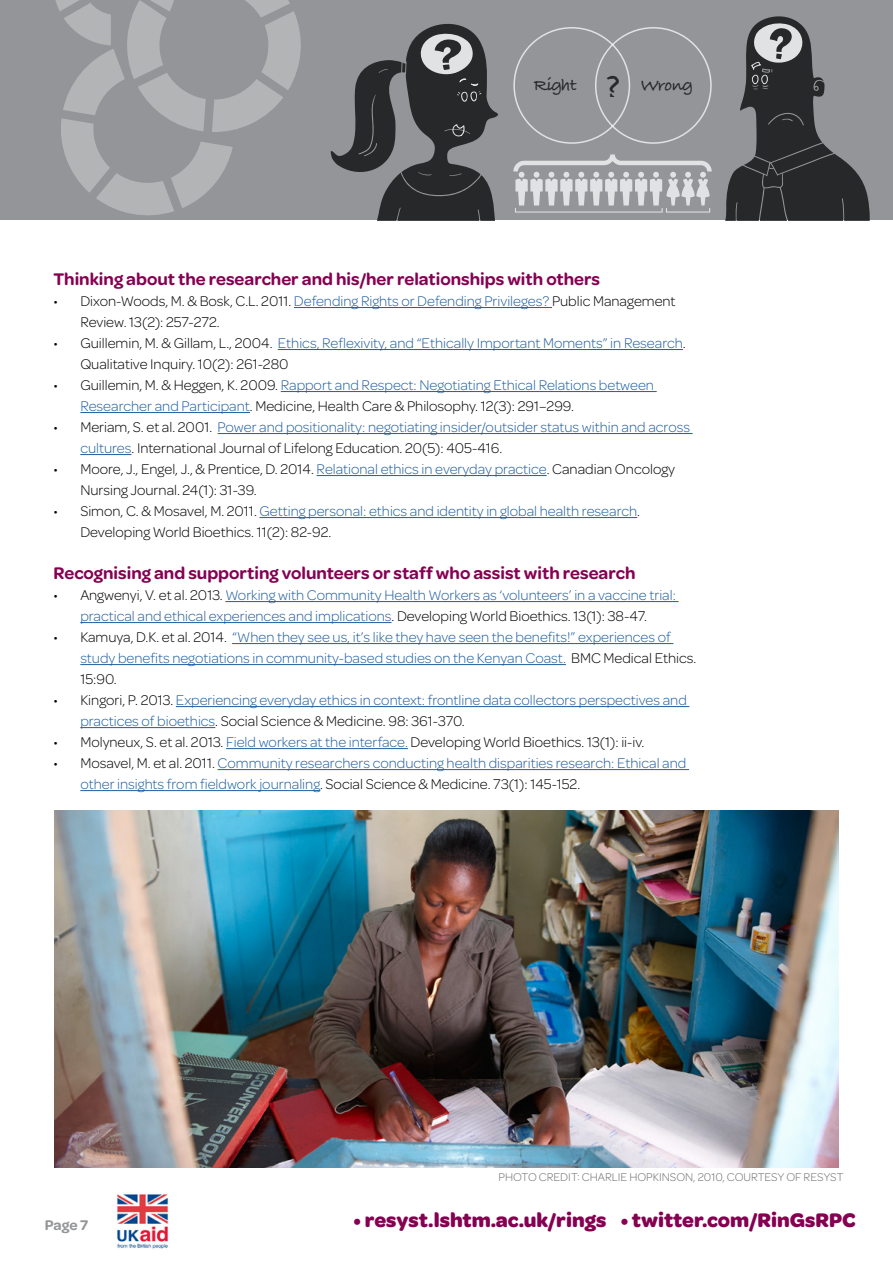
<style>
.page{position:relative;width:893px;height:1263px;background:#fff}
.page>*{position:absolute;margin:0;border:0;box-sizing:border-box;transform-origin:0 0}
.t1{font:700 21px "Omnes";color:#860052}
.t2{font:600 18px "Omnes";color:#860052}
.t3{font:700 18px "Bradley Hand ITCTT";letter-spacing:-.02em;color:#000}
.t4{font:300 15px/21px "Omnes";color:#215e9e}
.t5{font:300 15px/21px "Omnes";color:#000}
.t6{font:600 15px "Omnes";color:#939598}
.t7{font:300 12px "Omnes";color:#6d6e71}
.s1{font-size:38.85px}
.s2{color:#215e9e}
.s3{color:#000}
</style>
<div class="page">
<div style="left:0;top:0;width:893px;height:220px;background:#939598"></div>
<svg style="left:55px;top:0;width:246px;height:216px"></svg>
<img style="left:117px;top:1194px;width:52px;height:55px">
<svg style="left:330px;top:23px;width:168px;height:197px"></svg>
<svg style="left:725px;top:16px;width:145px;height:204px"></svg>
<svg style="left:513px;top:154px;width:199px;height:59px"></svg>
<div style="left:513px;top:27px;width:117px;height:117px;border:2px solid #fff;border-radius:50%"></div>
<div style="left:595px;top:27px;width:117px;height:117px;border:2px solid #fff;border-radius:50%"></div>
<hr style="left:294px;top:307px;width:258px;height:1px;background:#215e9e">
<hr style="left:278px;top:349px;width:405px;height:1px;background:#215e9e">
<hr style="left:281px;top:391px;width:376px;height:1px;background:#215e9e">
<hr style="left:80px;top:412px;width:170px;height:1px;background:#215e9e">
<hr style="left:218px;top:433px;width:475px;height:1px;background:#215e9e">
<hr style="left:80px;top:454px;width:51px;height:1px;background:#215e9e">
<hr style="left:317px;top:475px;width:230px;height:1px;background:#215e9e">
<hr style="left:260px;top:517px;width:377px;height:1px;background:#215e9e">
<hr style="left:225px;top:601px;width:454px;height:1px;background:#215e9e">
<hr style="left:80px;top:622px;width:312px;height:1px;background:#215e9e">
<hr style="left:232px;top:643px;width:441px;height:1px;background:#215e9e">
<hr style="left:80px;top:664px;width:486px;height:1px;background:#215e9e">
<hr style="left:176px;top:706px;width:513px;height:1px;background:#215e9e">
<hr style="left:80px;top:727px;width:135px;height:1px;background:#215e9e">
<hr style="left:226px;top:748px;width:182px;height:1px;background:#215e9e">
<hr style="left:218px;top:769px;width:471px;height:1px;background:#215e9e">
<hr style="left:80px;top:790px;width:240px;height:1px;background:#215e9e">
<img style="left:54px;top:810px;width:785px;height:357px">
<p class="t3" style="left:534px;top:71px;width:161px">Right <span class="s1">?</span> Wrong</p>
<p class="t2" style="left:53px;top:266px;width:548px">Thinking about the researcher and his/her relationships with others</p>
<p class="t5" style="left:80px;top:290px;width:597px;text-indent:-27px">• Dixon-Woods, M. &amp; Bosk, C.L. 2011. <span class="s2">Defending Rights or Defending Privileges?</span> Public Management<br>Review. 13(2): 257-272.</p>
<p class="t5" style="left:80px;top:332px;width:607px;text-indent:-27px">• Guillemin, M. &amp; Gillam, L., 2004. <span class="s2">Ethics, Reflexivity, and “Ethically Important Moments” in Research</span>.<br>Qualitative Inquiry. 10(2): 261-280</p>
<p class="t4" style="left:80px;top:374px;width:575px;text-indent:-27px"><span class="s3">• Guillemin, M. &amp; Heggen, K. 2009.</span> Rapport and Respect: Negotiating Ethical Relations between<br>Researcher and Participant<span class="s3">. Medicine, Health Care &amp; Philosophy. 12(3): 291–299.</span></p>
<p class="t4" style="left:80px;top:416px;width:611px;text-indent:-27px"><span class="s3">• Meriam, S. et al. 2001.</span> Power and positionality: negotiating insider/outsider status within and across cultures<span class="s3">. International Journal of Lifelong Education. 20(5): 405-416.</span></p>
<p class="t5" style="left:80px;top:458px;width:596px;text-indent:-27px">• Moore, J., Engel, J., &amp; Prentice, D. 2014. <span class="s2">Relational ethics in everyday practice</span>. Canadian Oncology<br>Nursing Journal. 24(1): 31-39.</p>
<p class="t5" style="left:80px;top:500px;width:561px;text-indent:-27px">• Simon, C. &amp; Mosavel, M. 2011. <span class="s2">Getting personal: ethics and identity in global health research</span>.<br>Developing World Bioethics. 11(2): 82-92.</p>
<p class="t2" style="left:53px;top:560px;width:584px">Recognising and supporting volunteers or staff who assist with research</p>
<p class="t4" style="left:53px;top:584px;width:624px;text-align:center"><span class="s3">• Angwenyi, V. et al. 2013.</span> Working with Community Health Workers as ‘volunteers’ in a vaccine trial: practical and ethical experiences and implications<span class="s3">. Developing World Bioethics. 13(1): 38-47.</span></p>
<p class="t4" style="left:80px;top:626px;width:617px;text-indent:-27px"><span class="s3">• Kamuya, D.K. et al. 2014.</span> “When they see us, it’s like they have seen the benefits!” experiences of study benefits negotiations in community-based studies on the Kenyan Coast. <span class="s3">BMC Medical Ethics.<br>15:90.</span></p>
<p class="t4" style="left:80px;top:689px;width:608px;text-indent:-27px"><span class="s3">• Kingori, P. 2013.</span> Experiencing everyday ethics in context: frontline data collectors perspectives and practices of bioethics<span class="s3">. Social Science &amp; Medicine. 98: 361-370.</span></p>
<p class="t5" style="left:53px;top:731px;width:593px">• Molyneux, S. et al. 2013. <span class="s2">Field workers at the interface.</span> Developing World Bioethics. 13(1): ii-iv.</p>
<p class="t4" style="left:80px;top:752px;width:608px;text-indent:-27px"><span class="s3">• Mosavel, M. et al. 2011.</span> Community researchers conducting health disparities research: Ethical and other insights from fieldwork journaling<span class="s3">. Social Science &amp; Medicine. 73(1): 145-152.</span></p>
<p class="t6" style="left:45px;top:1214px;width:45px">Page 7</p>
<p class="t7" style="left:498px;top:1169px;width:346px">PHOTO CREDIT: CHARLIE HOPKINSON, 2010, COURTESY OF RESYST</p>
<h1 class="t1" style="left:354px;top:1204px;width:504px">• resyst.lshtm.ac.uk/rings • twitter.com/RinGsRPC</h1>
</div>
